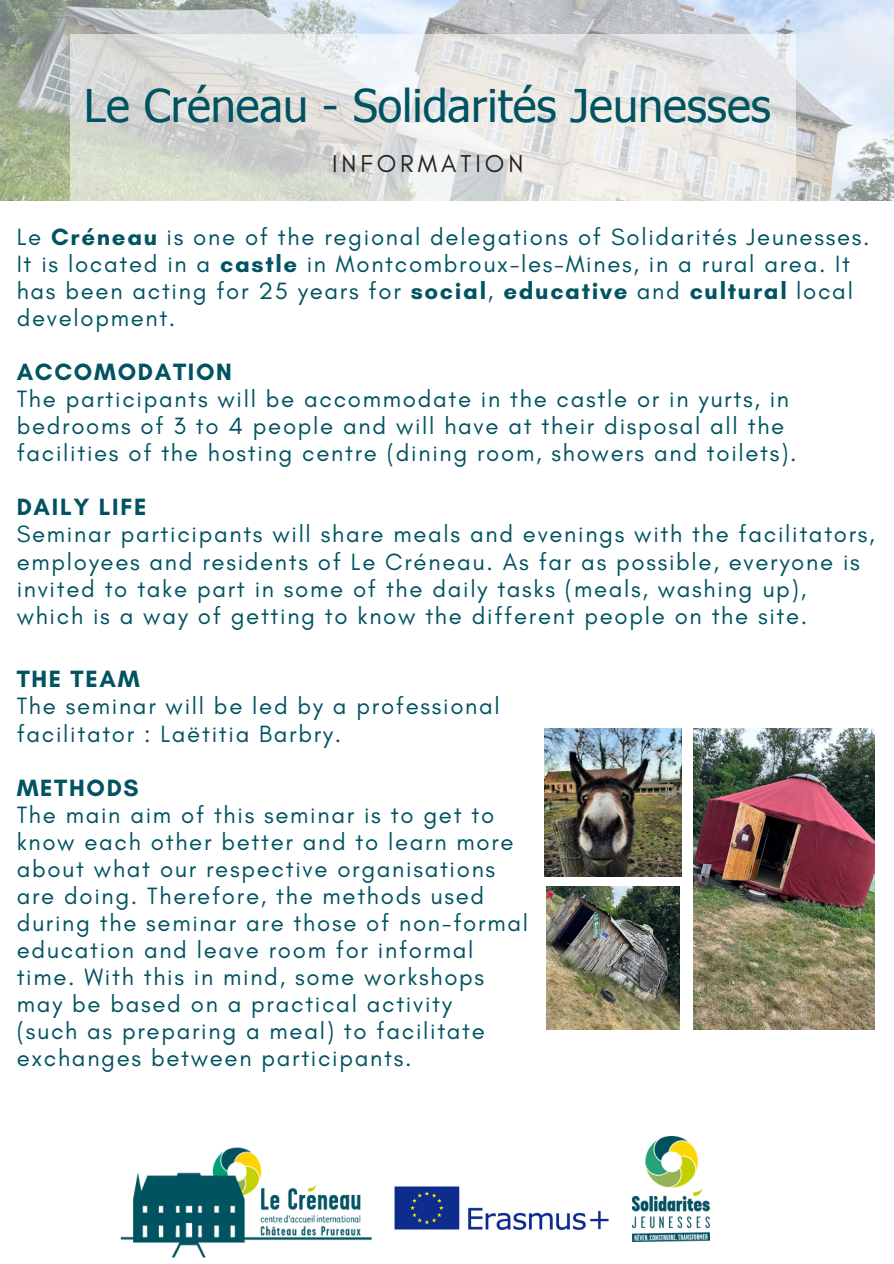
<style>
.page{position:relative;width:894px;height:1264px;background:#fff}
.page>*{position:absolute;margin:0;border:0;box-sizing:border-box;transform-origin:0 0}
.t1{font:45px "Zawgyi One";color:#005361}
.t2{font:24.75px "Glacial Indifference";letter-spacing:.16em;color:#222}
.t3{font:24px/27px "Glacial Indifference";letter-spacing:.07em;color:#005361}
.s1{font-weight:700}
</style>
<div class="page">
<img style="left:0;top:0;width:893px;height:201px">
<svg style="left:70px;top:34px;width:724px;height:167px;background:#e1e2df"></svg>
<img style="left:120px;top:1147px;width:252px;height:111px">
<img style="left:394px;top:1186px;width:215px;height:44px">
<img style="left:632px;top:1136px;width:76px;height:105px">
<img style="left:544px;top:728px;width:137px;height:148px">
<img style="left:546px;top:886px;width:133px;height:143px">
<img style="left:693px;top:728px;width:181px;height:301px">
<p class="t1" style="left:84px;top:77px;width:688px">Le Créneau - Solidarités Jeunesses</p>
<p class="t2" style="left:332px;top:148px;width:193px">INFORMATION</p>
<h3 class="t3" style="left:17px;top:223px;width:854px">Le <span class="s1">Créneau</span> is one of the regional delegations of Solidarités Jeunesses.<br>It is located in a <span class="s1">castle</span> in Montcombroux-les-Mines, in a rural area. It has been acting for 25 years for <span class="s1">social</span>, <span class="s1">educative</span> and <span class="s1">cultural</span> local development.</h3>
<p class="t3" style="left:17px;top:358px;width:781px"><span class="s1">ACCOMODATION<br></span>The participants will be accommodate in the castle or in yurts, in bedrooms of 3 to 4 people and will have at their disposal all the facilities of the hosting centre (dining room, showers and toilets).</p>
<p class="t3" style="left:17px;top:493px;width:859px"><span class="s1">DAILY LIFE<br></span>Seminar participants will share meals and evenings with the facilitators, employees and residents of Le Créneau. As far as possible, everyone is invited to take part in some of the daily tasks (meals, washing up), which is a way of getting to know the different people on the site.</p>
<p class="t3" style="left:17px;top:665px;width:484px"><span class="s1">THE TEAM<br></span>The seminar will be led by a professional facilitator : Laëtitia Barbry.</p>
<p class="t3" style="left:17px;top:773px;width:512px"><span class="s1">METHODS<br></span>The main aim of this seminar is to get to know each other better and to learn more about what our respective organisations are doing. Therefore, the methods used during the seminar are those of non-formal education and leave room for informal time. With this in mind, some workshops may be based on a practical activity<br>(such as preparing a meal) to facilitate exchanges between participants.</p>
</div>
